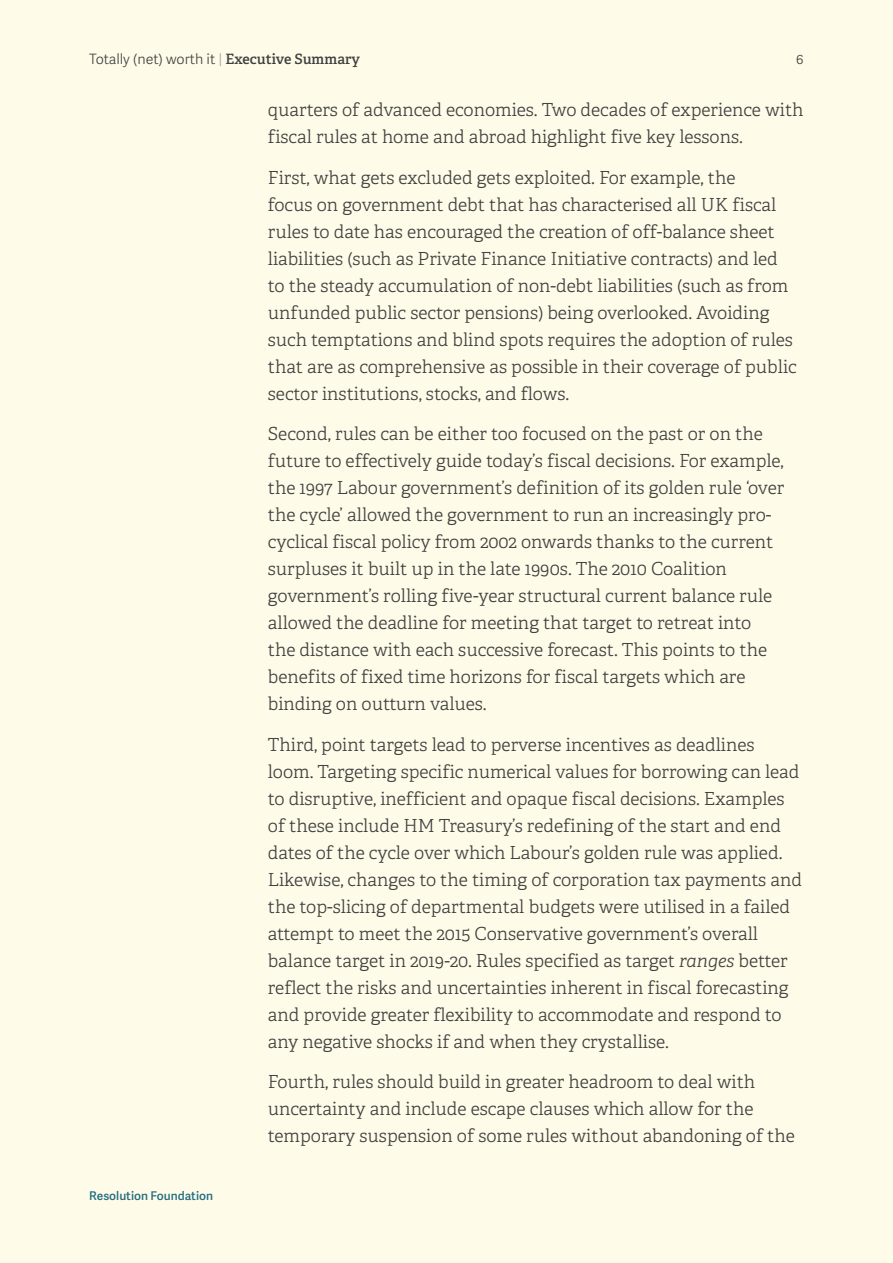
<style>
.page{position:relative;width:893px;height:1263px;background:#fefbe8}
.page>*{position:absolute;margin:0;border:0;box-sizing:border-box;transform-origin:0 0}
.Exec_Sum_Basic_Parag{font:18px/27px "Adelle PE Lt";color:#404040}
.t1{font:14.25px "Adelle Sans Lt";color:#404040}
.t2{font:14.25px "Adelle PE Lt";color:#404040}
.t3{font:12px "Adelle Sans Sb";color:#246c80}
.s1{color:#9f9f9f}
.s2{font-family:"Adelle PE Sb"}
.s3{font-style:italic}
</style>
<div class="page">
<p class="t1" style="left:89px;top:49px;width:272px">Totally (net) worth it <span class="s1">|</span> <span class="s2">Executive Summary</span></p>
<p class="t2" style="left:796px;top:49px;width:9px">6</p>
<p class="t3" style="left:89px;top:1187px;width:125px">Resolution Foundation</p>
<p class="Exec_Sum_Basic_Parag" style="left:268px;top:96px;width:537px">quarters of advanced economies. Two decades of experience with fiscal rules at home and abroad highlight five key lessons.</p>
<p class="Exec_Sum_Basic_Parag" style="left:268px;top:163px;width:530px">First, what gets excluded gets exploited. For example, the<br>focus on government debt that has characterised all UK fiscal rules to date has encouraged the creation of off-balance sheet liabilities (such as Private Finance Initiative contracts) and led to the steady accumulation of non-debt liabilities (such as from unfunded public sector pensions) being overlooked. Avoiding such temptations and blind spots requires the adoption of rules that are as comprehensive as possible in their coverage of public sector institutions, stocks, and flows.</p>
<p class="Exec_Sum_Basic_Parag" style="left:268px;top:420px;width:518px">Second, rules can be either too focused on the past or on the future to effectively guide today’s fiscal decisions. For example, the 1997 Labour government’s definition of its golden rule ‘over the cycle’ allowed the government to run an increasingly pro&shy;cyclical fiscal policy from 2002 onwards thanks to the current surpluses it built up in the late 1990s. The 2010 Coalition government’s rolling five-year structural current balance rule allowed the deadline for meeting that target to retreat into<br>the distance with each successive forecast. This points to the benefits of fixed time horizons for fiscal targets which are binding on outturn values.</p>
<p class="Exec_Sum_Basic_Parag" style="left:268px;top:730px;width:536px">Third, point targets lead to perverse incentives as deadlines loom. Targeting specific numerical values for borrowing can lead to disruptive, inefficient and opaque fiscal decisions. Examples of these include HM Treasury’s redefining of the start and end dates of the cycle over which Labour’s golden rule was applied.<br>Likewise, changes to the timing of corporation tax payments and the top-slicing of departmental budgets were utilised in a failed attempt to meet the 2015 Conservative government’s overall balance target in 2019-20. Rules specified as target <span class="s3">ranges</span> better reflect the risks and uncertainties inherent in fiscal forecasting and provide greater flexibility to accommodate and respond to any negative shocks if and when they crystallise.</p>
<p class="Exec_Sum_Basic_Parag" style="left:268px;top:1068px;width:528px">Fourth, rules should build in greater headroom to deal with uncertainty and include escape clauses which allow for the temporary suspension of some rules without abandoning of the</p>
</div>
